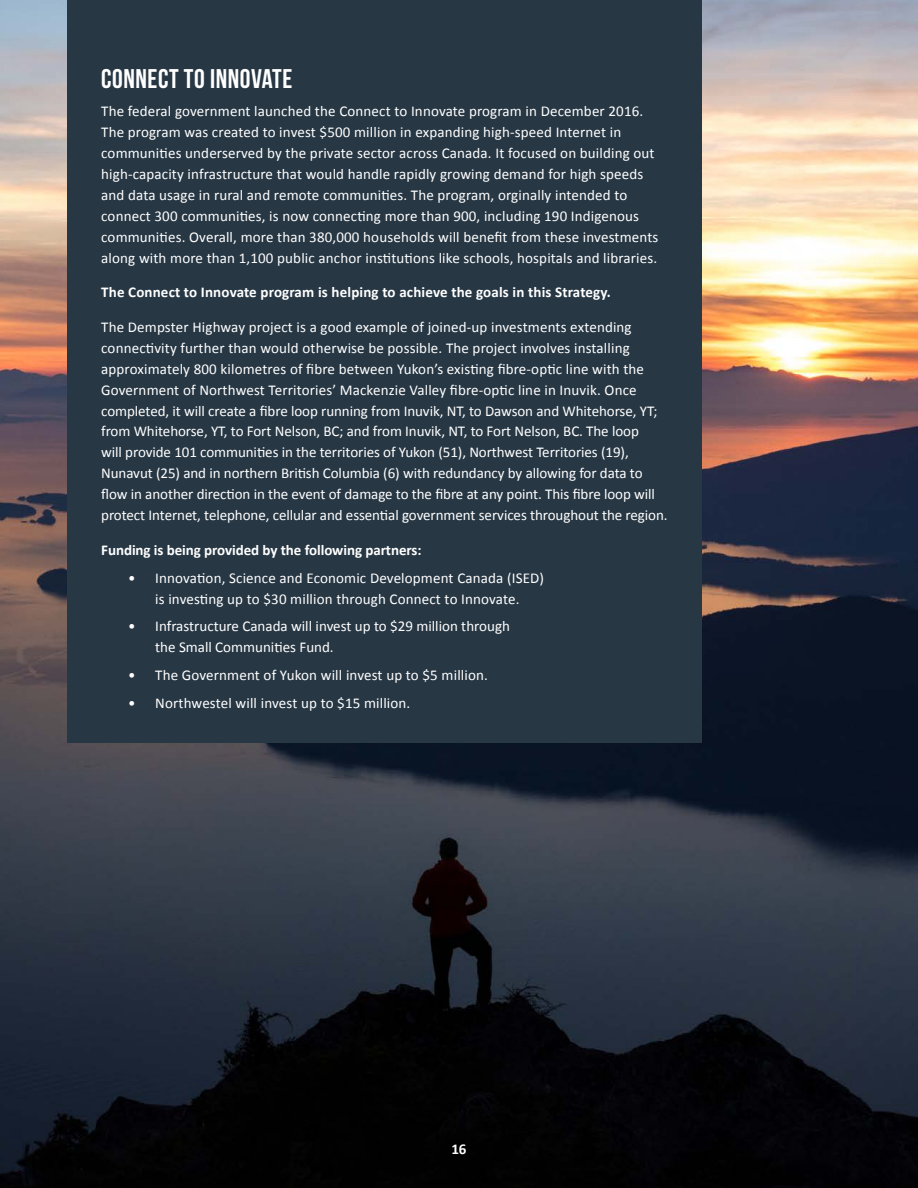
<style>
.page{position:relative;width:918px;height:1188px;background:#fff}
.page>*{position:absolute;margin:0;border:0;box-sizing:border-box;transform-origin:0 0}
.t1{font:700 27px "Bebas Neue";letter-spacing:.02em;color:#fff}
.t2{font:15px/21px "Calibri";letter-spacing:.01em;color:#fff}
.t3{font:700 15px "Calibri";color:#fff}
</style>
<div class="page">
<img style="left:0;top:0;width:918px;height:1188px">
<div style="left:68px;top:0;width:634px;height:742px;background:#273744"></div>
<h1 class="t1" style="left:101px;top:64px;width:193px">CONNECT TO INNOVATE</h1>
<p class="t2" style="left:101px;top:100px;width:559px">The federal government launched the Connect to Innovate program in December 2016.<br>The program was created to invest $500 million in expanding high-speed Internet in communities underserved by the private sector across Canada. It focused on building out high-capacity infrastructure that would handle rapidly growing demand for high speeds and data usage in rural and remote communities. The program, orginally intended to connect 300 communities, is now connecting more than 900, including 190 Indigenous communities. Overall, more than 380,000 households will benefit from these investments along with more than 1,100 public anchor institutions like schools, hospitals and libraries.</p>
<p class="t3" style="left:101px;top:282px;width:511px">The Connect to Innovate program is helping to achieve the goals in this Strategy.</p>
<p class="t2" style="left:101px;top:316px;width:568px">The Dempster Highway project is a good example of joined-up investments extending connectivity further than would otherwise be possible. The project involves installing approximately 800 kilometres of fibre between Yukon’s existing fibre-optic line with the Government of Northwest Territories’ Mackenzie Valley fibre-optic line in Inuvik. Once completed, it will create a fibre loop running from Inuvik, NT, to Dawson and Whitehorse, YT; from Whitehorse, YT, to Fort Nelson, BC; and from Inuvik, NT, to Fort Nelson, BC. The loop<br>will provide 101 communities in the territories of Yukon (51), Northwest Territories (19), Nunavut (25) and in northern British Columbia (6) with redundancy by allowing for data to flow in another direction in the event of damage to the fibre at any point. This fibre loop will protect Internet, telephone, cellular and essential government services throughout the region.</p>
<p class="t3" style="left:101px;top:540px;width:322px">Funding is being provided by the following partners:</p>
<p class="t2" style="left:128px;top:567px;width:417px;text-align:center">• Innovation, Science and Economic Development Canada (ISED) is investing up to $30 million through Connect to Innovate.</p>
<p class="t2" style="left:155px;top:616px;width:356px;text-indent:-27px">• Infrastructure Canada will invest up to $29 million through the Small Communities Fund.</p>
<p class="t2" style="left:128px;top:665px;width:361px">• The Government of Yukon will invest up to $5 million.</p>
<p class="t2" style="left:128px;top:693px;width:284px">• Northwestel will invest up to $15 million.</p>
<p class="t3" style="left:451px;top:1140px;width:17px">16</p>
</div>
